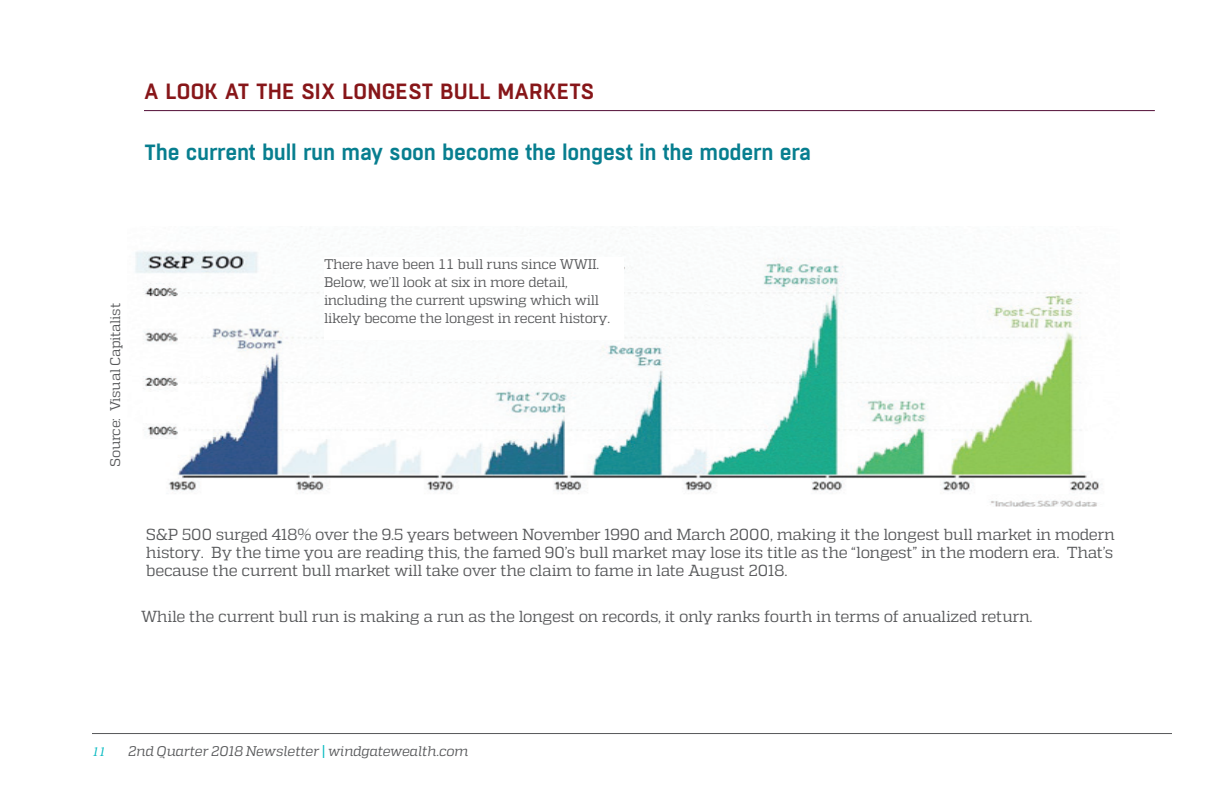
<style>
.page{position:relative;width:1224px;height:792px;background:#fff}
.page>*{position:absolute;margin:0;border:0;box-sizing:border-box;transform-origin:0 0}
.t1{font:600 22px "Boxed";letter-spacing:-.01em;color:#077e8f}
.t2{font:600 22px "Boxed";letter-spacing:.01em;color:#871619}
.t3{font:16px/18px "Quadon";letter-spacing:-.02em;color:#57585a;text-align:justify}
.t4{font:14px/18px "Quadon";letter-spacing:-.02em;color:#57585a}
.t5{font:italic 14px "Quadon";letter-spacing:-.015em;color:#57585a}
.t6{font:italic 14px "Minion Pro";color:#08bac1}
.s1{font-weight:900;font-style:normal;color:#08bac1}
</style>
<div class="page">
<hr style="left:144px;top:110px;width:1011px;height:1px;background:#520e37">
<img style="left:135px;top:250px;width:967px;height:256px">
<div style="left:324px;top:258px;width:300px;height:82px;background:#fff"></div>
<hr style="left:92px;top:733px;width:1080px;height:1px;background:#57585a">
<h1 class="t2" style="left:144px;top:76px;width:452px">A LOOK AT THE SIX LONGEST BULL MARKETS</h1>
<h1 class="t1" style="left:144px;top:138px;width:668px">The current bull run may soon become the longest in the modern era</h1>
<p class="t4" style="left:106px;top:467px;width:165px;rotate:-90deg">Source: Visual Capitalist</p>
<p class="t4" style="left:324px;top:255px;width:288px">There have been 11 bull runs since WWII.<br>Below, we’ll look at six in more detail, including the current upswing which will likely become the longest in recent history.</p>
<p class="t3" style="left:146px;top:525px;width:970px">S&amp;P 500 surged 418% over the 9.5 years between November 1990 and March 2000, making it the longest bull market in modern history. By the time you are reading this, the famed 90’s bull market may lose its title as the “longest” in the modern era. That’s because the current bull market will take over the claim to fame in late August 2018.</p>
<p class="t3" style="left:141px;top:607px;width:893px">While the current bull run is making a run as the longest on records, it only ranks fourth in terms of anualized return.</p>
<p class="t6" style="left:92px;top:742px;width:15px">11</p>
<p class="t5" style="left:128px;top:743px;width:342px">2nd Quarter 2018 Newsletter <span class="s1">|</span> windgatewealth.com</p>
</div>
